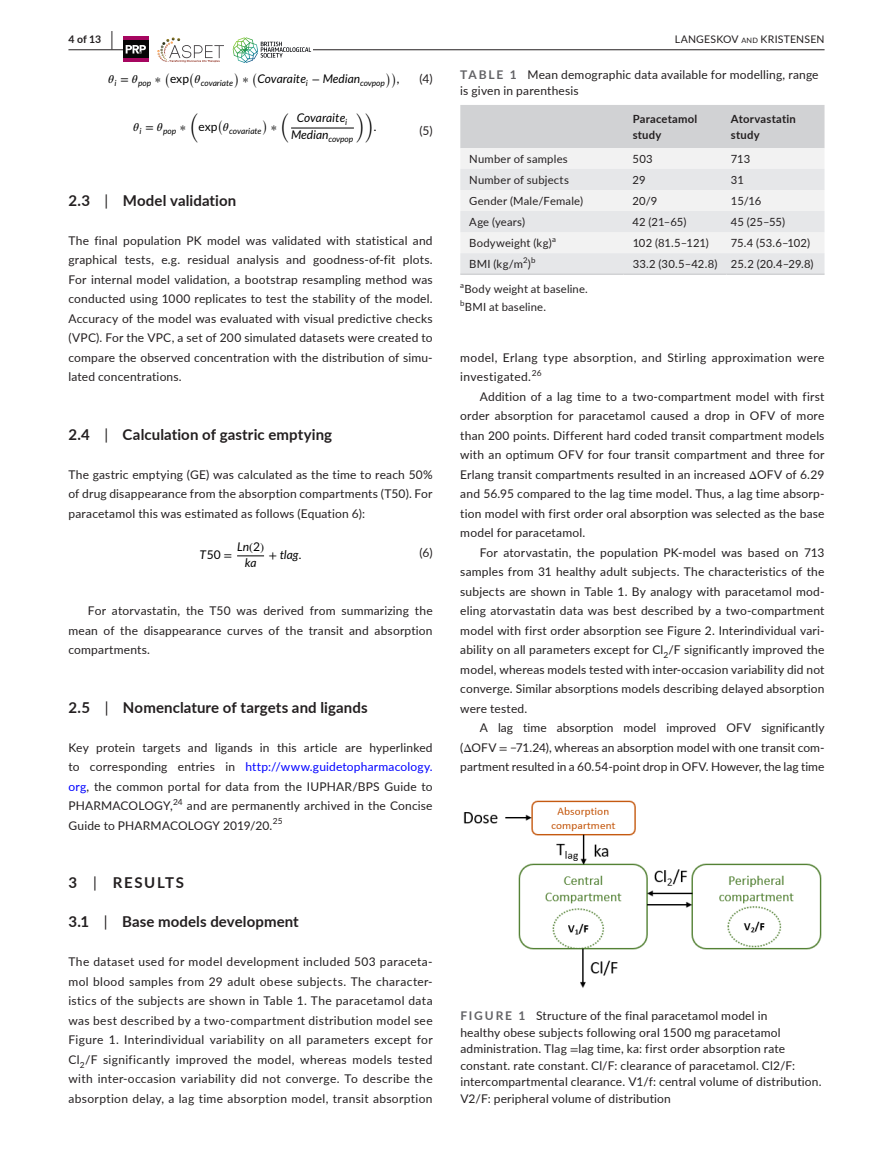
<style>
.page{position:relative;width:893px;height:1174px;background:#fff}
.page>*{position:absolute;margin:0;border:0;box-sizing:border-box;transform-origin:0 0}
.t1{font:700 15px "Lato";letter-spacing:.01em;color:#231f20}
.t2{font:700 15px "Lato";letter-spacing:.105em;color:#231f20}
.t3{font:12px/19.5px "Lato";letter-spacing:.015em;color:#231f20;text-align:justify}
.t4{font:italic 12px/17.1px "Lato";color:#000;text-align:center}
.t5{font:12px "STIX Math Extensions";color:#000}
.t6{font:12px "Lato";color:#000}
.t7{font:12px "STIX Math";color:#000}
.t8{font:italic 12px "STIX Math";color:#000}
.t9{font:11.25px "Lato";letter-spacing:.015em;color:#231f20}
.t10{font:700 11.25px/15.8px "Lato";letter-spacing:.02em;color:#231f20}
.t11{font:10.5px "Lato";letter-spacing:.02em;color:#231f20}
.t12{font:700 10.5px "Lato";color:#231f20}
.t13{font:italic 8.4px "Lato";color:#000}
.t14{font:8.4px "Lato";color:#231f20}
.t15{font:7.8px "Lato";color:#231f20}
.s1{font-size:19.5px}
.s2{font-size:7.35px}
.s3{font-family:"STIX Math";font-style:normal}
.s4{font-weight:400}
.s5{font-style:normal}
.s6{font-style:italic}
.s7{font-family:"STIX Math"}
.s8{color:#00f}
.s9{font-weight:700;color:#636366}
.s10{font-family:"STIX"}
</style>
<div class="page">
<hr style="left:68px;top:49px;width:756px;height:1px;background:#231f20">
<div style="left:123px;top:36px;width:189px;height:27px;background:#fff"></div>
<div style="left:123px;top:37px;width:25px;height:25px;background:#070606"></div>
<hr style="left:123px;top:37px;width:25px;height:3px;background:#a60660">
<hr style="left:123px;top:59px;width:25px;height:3px;background:#a60660">
<svg style="left:126px;top:45px;width:20px;height:9px"></svg>
<svg style="left:157px;top:37px;width:67px;height:25px"></svg>
<svg style="left:233px;top:37px;width:78px;height:26px"></svg>
<hr style="left:291px;top:128px;width:63px;height:1px;background:#000">
<svg style="left:237px;top:555px;width:27px;height:1px"></svg>
<svg style="left:460px;top:105px;width:364px;height:168px"></svg>
<hr style="left:460px;top:273px;width:164px;height:2px;background:#d1d2d4">
<hr style="left:624px;top:273px;width:102px;height:2px;background:#d1d2d4">
<hr style="left:726px;top:273px;width:98px;height:2px;background:#d1d2d4">
<img style="left:464px;top:800px;width:357px;height:188px">
<p class="t12" style="left:68px;top:31px;width:46px">4 of 13 <span class="s1">|</span></p>
<p class="t11" style="left:675px;top:31px;width:151px">LANGESKOV <span class="s2">an d</span> KRISTENSEN</p>
<p class="t13" style="left:114px;top:80px;width:48px">i <sup>=</sup><sup>𝜃</sup>pop <sup>∗</sup></p>
<p class="t5" style="left:164px;top:62px;width:7px">(</p>
<p class="t6" style="left:170px;top:74px;width:20px">exp</p>
<p class="t5" style="left:189px;top:62px;width:7px">(</p>
<p class="t13" style="left:195px;top:80px;width:40px"><sup>𝜃</sup>covariate</p>
<p class="t5" style="left:234px;top:62px;width:7px">)</p>
<p class="t7" style="left:242px;top:75px;width:8px">∗</p>
<p class="t5" style="left:252px;top:62px;width:7px">(</p>
<p class="t4" style="left:258px;top:71px;width:129px">Covaraite<sub>i</sub> <span class="s3">−</span> Median<sub>covpop</sub></p>
<p class="t5" style="left:386px;top:62px;width:13px">))</p>
<p class="t6" style="left:397px;top:74px;width:4px">,</p>
<p class="t8" style="left:108px;top:72px;width:7px">𝜃</p>
<p class="t3" style="left:419px;top:69px;width:15px">(4)</p>
<p class="t13" style="left:133px;top:128px;width:55px"><sup>𝜃</sup>i <sup>=</sup> <sup>𝜃</sup>pop <sup>∗</sup></p>
<p class="t5" style="left:189px;top:103px;width:10px">(</p>
<p class="t6" style="left:198px;top:122px;width:20px">exp</p>
<p class="t5" style="left:217px;top:110px;width:7px">(</p>
<p class="t13" style="left:223px;top:128px;width:40px"><sup>𝜃</sup>covariate</p>
<p class="t5" style="left:262px;top:110px;width:7px">)</p>
<p class="t7" style="left:271px;top:122px;width:8px">∗</p>
<p class="t5" style="left:280px;top:103px;width:10px">(</p>
<p class="t4" style="left:291px;top:110px;width:64px">Covaraite<sub>i<br></sub>Median<sub>covpop</sub></p>
<p class="t5" style="left:356px;top:103px;width:19px">))</p>
<p class="t6" style="left:374px;top:122px;width:4px">.</p>
<p class="t3" style="left:419px;top:120px;width:15px">(5)</p>
<p class="t1" style="left:68px;top:189px;width:169px">2.3 <span class="s4">|</span> Model validation</p>
<p class="t3" style="left:68px;top:230px;width:366px">The final population PK model was validated with statistical and graphical tests, e.g. residual analysis and goodness-of-fit plots.<br>For internal model validation, a bootstrap resampling method was conducted using 1000 replicates to test the stability of the model.<br>Accuracy of the model was evaluated with visual predictive checks (VPC). For the VPC, a set of 200 simulated datasets were created to compare the observed concentration with the distribution of simu&shy;lated concentrations.</p>
<p class="t1" style="left:68px;top:423px;width:265px">2.4 <span class="s4">|</span> Calculation of gastric emptying</p>
<p class="t3" style="left:68px;top:464px;width:366px">The gastric emptying (GE) was calculated as the time to reach 50% of drug disappearance from the absorption compartments (T50). For paracetamol this was estimated as follows (Equation 6):</p>
<p class="t4" style="left:237px;top:539px;width:28px;line-height:16.4px">Ln<span class="s3">(</span><span class="s5">2</span><span class="s3">) </span>ka</p>
<p class="t4" style="left:269px;top:547px;width:34px"><span class="s3">+</span> tlag<span class="s5">.</span></p>
<p class="t6" style="left:199px;top:549px;width:34px"><span class="s6">T</span>50 <span class="s7">=</span></p>
<p class="t3" style="left:420px;top:543px;width:15px">(6)</p>
<p class="t3" style="left:68px;top:600px;width:366px;text-indent:20px">For atorvastatin, the T50 was derived from summarizing the mean of the disappearance curves of the transit and absorption compartments.</p>
<p class="t1" style="left:68px;top:696px;width:301px">2.5 <span class="s4">|</span> Nomenclature of targets and ligands</p>
<p class="t3" style="left:68px;top:737px;width:366px">Key protein targets and ligands in this article are hyperlinked to corresponding entries in <span class="s8">http://www.guidetopharmacology. org</span>, the common portal for data from the IUPHAR/BPS Guide to PHARMACOLOGY,<sup>24</sup> and are permanently archived in the Concise Guide to PHARMACOLOGY 2019/20.</p>
<p class="t14" style="left:273px;top:815px;width:11px">25</p>
<p class="t2" style="left:68px;top:872px;width:117px">3 <span class="s4">|</span> RESULTS</p>
<p class="t1" style="left:68px;top:911px;width:232px">3.1 <span class="s4">|</span> Base models development</p>
<p class="t3" style="left:68px;top:951px;width:366px">The dataset used for model development included 503 paraceta&shy;mol blood samples from 29 adult obese subjects. The character&shy;istics of the subjects are shown in Table 1. The paracetamol data was best described by a two-compartment distribution model see Figure 1. Interindividual variability on all parameters except for Cl<sub>2</sub>/F significantly improved the model, whereas models tested with inter-occasion variability did not converge. To describe the absorption delay, a lag time absorption model, transit absorption</p>
<p class="t3" style="left:460px;top:66px;width:360px;line-height:16.5px"><span class="s9">TABLE 1</span> Mean demographic data available for modelling, range is given in parenthesis</p>
<p class="t10" style="left:633px;top:111px;width:66px">Paracetamol study</p>
<p class="t10" style="left:731px;top:111px;width:66px">Atorvastatin study</p>
<p class="t9" style="left:469px;top:151px;width:100px">Number of samples</p>
<p class="t9" style="left:633px;top:151px;width:22px">503</p>
<p class="t9" style="left:731px;top:151px;width:21px">713</p>
<p class="t9" style="left:469px;top:172px;width:101px">Number of subjects</p>
<p class="t9" style="left:633px;top:172px;width:15px">29</p>
<p class="t9" style="left:731px;top:172px;width:14px">31</p>
<p class="t9" style="left:469px;top:193px;width:115px">Gender (Male/Female)</p>
<p class="t9" style="left:633px;top:193px;width:26px">20/9</p>
<p class="t9" style="left:731px;top:193px;width:32px">15/16</p>
<p class="t9" style="left:469px;top:214px;width:57px">Age (years)</p>
<p class="t9" style="left:633px;top:214px;width:55px">42 (21–65)</p>
<p class="t9" style="left:731px;top:214px;width:56px">45 (25–55)</p>
<p class="t9" style="left:469px;top:235px;width:84px">Bodyweight (kg)</p>
<p class="t15" style="left:552px;top:234px;width:5px">a</p>
<p class="t9" style="left:633px;top:235px;width:78px">102 (81.5–121)</p>
<p class="t9" style="left:731px;top:235px;width:81px">75.4 (53.6–102)</p>
<p class="t9" style="left:469px;top:256px;width:63px">BMI (kg/m )</p>
<p class="t15" style="left:523px;top:255px;width:14px">2 b</p>
<p class="t9" style="left:633px;top:256px;width:182px">33.2 (30.5–42.8) 25.2 (20.4–29.8)</p>
<p class="t15" style="left:460px;top:279px;width:5px">a</p>
<p class="t9" style="left:464px;top:281px;width:125px">Body weight at baseline.</p>
<p class="t15" style="left:460px;top:297px;width:6px">b</p>
<p class="t9" style="left:465px;top:299px;width:83px">BMI at baseline.</p>
<p class="t3" style="left:460px;top:347px;width:366px">model, Erlang type absorption, and Stirling approximation were investigated.</p>
<p class="t14" style="left:532px;top:367px;width:11px">26</p>
<p class="t3" style="left:460px;top:386px;width:366px;text-indent:20px">Addition of a lag time to a two-compartment model with first order absorption for paracetamol caused a drop in OFV of more than 200 points. Different hard coded transit compartment models with an optimum OFV for four transit compartment and three for Erlang transit compartments resulted in an increased <span class="s10">Δ</span>OFV of 6.29 and 56.95 compared to the lag time model. Thus, a lag time absorp&shy;tion model with first order oral absorption was selected as the base model for paracetamol.</p>
<p class="t3" style="left:460px;top:542px;width:366px;text-indent:20px">For atorvastatin, the population PK-model was based on 713 samples from 31 healthy adult subjects. The characteristics of the subjects are shown in Table 1. By analogy with paracetamol mod&shy;eling atorvastatin data was best described by a two-compartment model with first order absorption see Figure 2. Interindividual vari&shy;ability on all parameters except for Cl<sub>2</sub>/F significantly improved the model, whereas models tested with inter-occasion variability did not converge. Similar absorptions models describing delayed absorption were tested.</p>
<p class="t3" style="left:460px;top:717px;width:366px;text-indent:20px">A lag time absorption model improved OFV significantly (<span class="s10">Δ</span>OFV <span class="s10">=</span> −71.24), whereas an absorption model with one transit com&shy;partment resulted in a 60.54-point drop in OFV. However, the lag time</p>
<p class="t3" style="left:460px;top:1007px;width:363px;line-height:16.5px;text-align:left"><span class="s9">FIGURE 1</span> Structure of the final paracetamol model in<br>healthy obese subjects following oral 1500 mg paracetamol administration. Tlag <span class="s10">=</span>lag time, ka: first order absorption rate constant. rate constant. Cl/F: clearance of paracetamol. Cl2/F: intercompartmental clearance. V1/f: central volume of distribution.<br>V2/F: peripheral volume of distribution</p>
</div>
